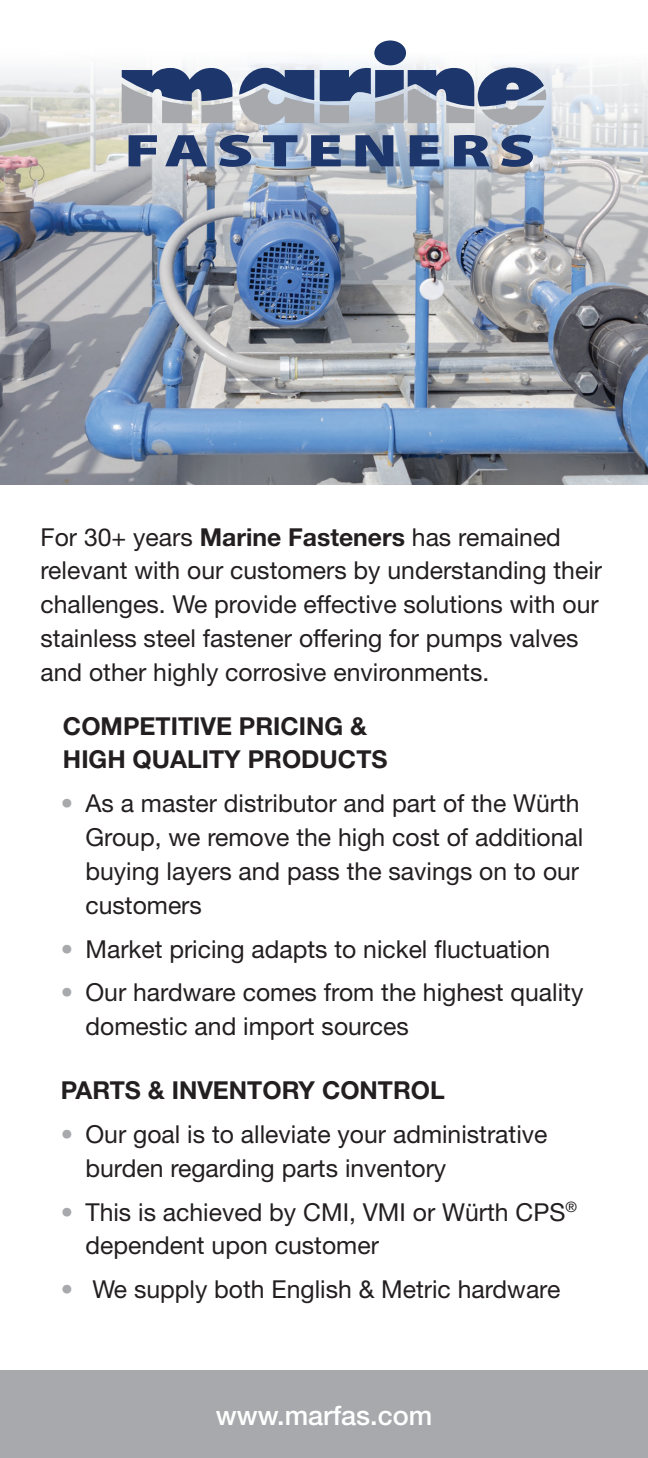
<style>
.page{position:relative;width:648px;height:1458px;background:#fff}
.page>*{position:absolute;margin:0;border:0;box-sizing:border-box;transform-origin:0 0}
.t1{font:500 27px "Helvetica Neue";color:#fff}
.t2{font:24.75px/33.8px "Helvetica Neue";color:#231f20}
.t3{font:700 24.75px/33.8px "Helvetica Neue";color:#231f20}
.s1{font-weight:700}
.s2{color:#a8a9ad}
</style>
<div class="page">
<img style="left:0;top:44px;width:648px;height:440px">
<div style="left:0;top:1371px;width:648px;height:87px;background:#a8a9ad"></div>
<div style="left:374px;top:40px;width:32px;height:25px;background:#1d366c;border-radius:50%"></div>
<svg style="left:122px;top:68px;width:424px;height:57px"></svg>
<svg style="left:129px;top:135px;width:28px;height:31px"></svg>
<svg style="left:165px;top:135px;width:42px;height:31px"></svg>
<svg style="left:219px;top:135px;width:32px;height:32px"></svg>
<svg style="left:263px;top:135px;width:35px;height:31px"></svg>
<svg style="left:311px;top:135px;width:30px;height:31px"></svg>
<svg style="left:355px;top:135px;width:38px;height:31px"></svg>
<svg style="left:410px;top:135px;width:29px;height:31px"></svg>
<svg style="left:454px;top:135px;width:35px;height:31px"></svg>
<svg style="left:501px;top:135px;width:32px;height:32px"></svg>
<p class="t2" style="left:40px;top:520px;width:563px">For 30+ years <span class="s1">Marine Fasteners</span> has remained relevant with our customers by understanding their challenges. We provide effective solutions with our stainless steel fastener offering for pumps valves and other highly corrosive environments.</p>
<p class="t3" style="left:63px;top:708px;width:326px">COMPETITIVE PRICING &amp;<br>HIGH QUALITY PRODUCTS</p>
<p class="t2" style="left:85px;top:786px;width:499px;text-indent:-25px"><span class="s2">•</span> As a master distributor and part of the Würth Group, we remove the high cost of additional buying layers and pass the savings on to our customers</p>
<p class="t2" style="left:61px;top:931px;width:491px"><span class="s2">•</span> Market pricing adapts to nickel fluctuation</p>
<p class="t2" style="left:85px;top:975px;width:499px;text-indent:-25px"><span class="s2">•</span> Our hardware comes from the highest quality domestic and import sources</p>
<p class="t3" style="left:61px;top:1073px;width:386px">PARTS &amp; INVENTORY CONTROL</p>
<p class="t2" style="left:85px;top:1117px;width:464px;text-indent:-25px"><span class="s2">•</span> Our goal is to alleviate your administrative burden regarding parts inventory</p>
<p class="t2" style="left:86px;top:1195px;width:493px;text-indent:-25px"><span class="s2">•</span> This is achieved by CMI, VMI or Würth CPS<sup>® </sup>dependent upon customer</p>
<p class="t2" style="left:61px;top:1272px;width:501px"><span class="s2">•</span> We supply both English &amp; Metric hardware</p>
<p class="t1" style="left:216px;top:1399px;width:218px">www.marfas.com</p>
</div>
